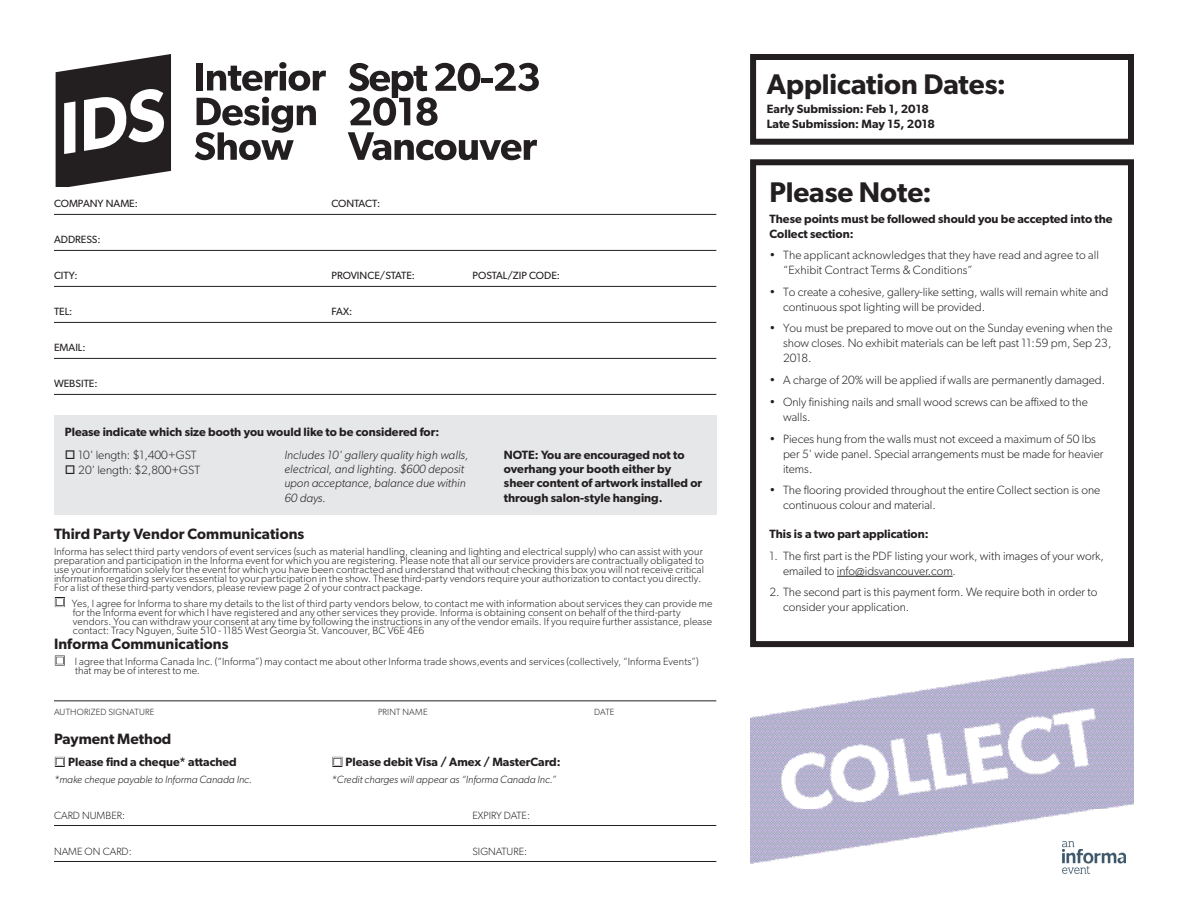
<style>
.page{position:relative;width:1188px;height:918px;background:#fff}
.page>*{position:absolute;margin:0;border:0;box-sizing:border-box;transform-origin:0 0}
.t1{font:600 28.5px "Gibson";color:#231f20}
.body{font:600 15px "Gibson";letter-spacing:.005em;color:#231f20}
.t2{font:300 12px/15px "Gibson";color:#231f20}
.t3{font:600 12px/14.4px "Gibson";color:#231f20}
.t4{font:italic 300 12px/14.4px "Gibson";letter-spacing:.01em;color:#231f20}
.body-2{font:300 10.5px/9px "Gibson";letter-spacing:.015em;color:#231f20}
.t5{font:10.5px "Gibson";color:#231f20}
.t6{font:italic 300 10.5px "Gibson";color:#231f20}
.body-3{font:300 9px "Gibson";letter-spacing:.02em;color:#231f20}
.s1{font-family:"Arial Narrow";font-weight:400;font-size:19.5px;color:#fff}
</style>
<div class="page">
<hr style="left:54px;top:214px;width:662px;height:1px;background:#231f20">
<hr style="left:54px;top:250px;width:662px;height:1px;background:#231f20">
<hr style="left:54px;top:286px;width:662px;height:1px;background:#231f20">
<hr style="left:54px;top:322px;width:662px;height:1px;background:#231f20">
<hr style="left:54px;top:358px;width:662px;height:1px;background:#231f20">
<hr style="left:54px;top:394px;width:662px;height:1px;background:#231f20">
<div style="left:54px;top:438px;width:662px;height:77px;background:#e6e7e9"></div>
<hr style="left:837px;top:576px;width:116px;height:1px;background:#231f20">
<div style="left:750px;top:159px;width:384px;height:488px;border:6px solid #231f20"></div>
<svg style="left:56px;top:54px;width:115px;height:132px"></svg>
<div style="left:197px;top:63px;width:6px;height:27px;background:#231f20"></div>
<svg style="left:207px;top:62px;width:119px;height:29px"></svg>
<svg style="left:195px;top:97px;width:121px;height:63px"></svg>
<div style="left:481px;top:78px;width:12px;height:5px;background:#231f20"></div>
<svg style="left:494px;top:63px;width:45px;height:28px"></svg>
<svg style="left:349px;top:63px;width:131px;height:63px"></svg>
<svg style="left:348px;top:132px;width:189px;height:28px"></svg>
<div style="left:750px;top:54px;width:384px;height:91px;border:6px solid #231f20"></div>
<img style="left:750px;top:658px;width:384px;height:206px">
<div style="left:54px;top:416px;width:662px;height:25px;background:#e6e7e9"></div>
<hr style="left:54px;top:825px;width:662px;height:1px;background:#231f20">
<hr style="left:54px;top:861px;width:662px;height:1px;background:#231f20">
<svg style="left:55px;top:757px;width:10px;height:10px"></svg>
<svg style="left:332px;top:757px;width:11px;height:10px"></svg>
<hr style="left:54px;top:701px;width:662px;height:1px;background:#231f20">
<svg style="left:55px;top:597px;width:10px;height:10px"></svg>
<svg style="left:55px;top:655px;width:10px;height:11px"></svg>
<img style="left:1063px;top:841px;width:63px;height:33px">
<p class="t5" style="left:54px;top:198px;width:86px">COMPANY NAME:</p>
<p class="t5" style="left:332px;top:198px;width:50px">CONTACT:</p>
<p class="t5" style="left:54px;top:234px;width:48px">ADDRESS:</p>
<p class="t5" style="left:54px;top:270px;width:25px">CITY:</p>
<p class="t5" style="left:332px;top:270px;width:85px">PROVINCE/STATE:</p>
<p class="t5" style="left:473px;top:270px;width:89px">POSTAL/ZIP CODE:</p>
<p class="t5" style="left:54px;top:306px;width:20px">TEL:</p>
<p class="t5" style="left:332px;top:306px;width:22px">FAX:</p>
<p class="t5" style="left:54px;top:342px;width:33px">EMAIL:</p>
<p class="t5" style="left:54px;top:378px;width:45px">WEBSITE:</p>
<p class="t3" style="left:65px;top:424px;width:376px">Please indicate which size booth you would like to be considered for:</p>
<p class="t2" style="left:65px;top:447px;width:133px">□ 10' length: $1,400+GST</p>
<p class="t2" style="left:65px;top:462px;width:137px">□ 20' length: $2,800+GST</p>
<p class="t4" style="left:284px;top:447px;width:186px">Includes 10' gallery quality high walls, electrical, and lighting. $600 deposit upon acceptance, balance due within<br>60 days.</p>
<p class="t3" style="left:504px;top:447px;width:200px">NOTE: You are encouraged not to overhang your booth either by sheer content of artwork installed or through salon-style hanging.</p>
<p class="body" style="left:54px;top:525px;width:252px">Third Party Vendor Communications</p>
<p class="body-2" style="left:54px;top:547px;width:652px">Informa has select third party vendors of event services (such as material handling, cleaning and lighting and electrical supply) who can assist with your preparation and participation in the Informa event for which you are registering. Please note that all our service providers are contractually obligated to use your information solely for the event for which you have been contracted and understand that without checking this box you will not receive critical information regarding services essential to your participation in the show. These third-party vendors require your authorization to contact you directly.<br>For a list of these third-party vendors, please review page 2 of your contract package.</p>
<p class="body-2" style="left:73px;top:598px;width:641px;text-indent:-19px"><span class="s1">□</span> Yes, I agree for Informa to share my details to the list of third party vendors below, to contact me with information about services they can provide me for the Informa event for which I have registered and any other services they provide. Informa is obtaining consent on behalf of the third-party vendors. You can withdraw your consent at any time by following the instructions in any of the vendor emails. If you require further assistance, please contact: Tracy Nguyen, Suite 510 - 1185 West Georgia St. Vancouver, BC V6E 4E6</p>
<p class="body" style="left:54px;top:635px;width:176px">Informa Communications</p>
<p class="body-2" style="left:75px;top:657px;width:625px;text-indent:-21px"><span class="s1">□</span> I agree that Informa Canada Inc. (“Informa”) may contact me about other Informa trade shows,events and services (collectively, “Informa Events”) that may be of interest to me.</p>
<p class="body-3" style="left:54px;top:706px;width:102px">AUTHORIZED SIGNATURE</p>
<p class="body-3" style="left:378px;top:706px;width:51px">PRINT NAME</p>
<p class="body-3" style="left:594px;top:706px;width:22px">DATE</p>
<p class="body" style="left:54px;top:730px;width:119px">Payment Method</p>
<p class="t3" style="left:54px;top:755px;width:184px"><span class="s1">□</span> Please find a cheque* attached</p>
<p class="t3" style="left:332px;top:755px;width:231px"><span class="s1">□</span> Please debit Visa / Amex / MasterCard:</p>
<p class="t6" style="left:54px;top:773px;width:199px">*make cheque payable to Informa Canada Inc.</p>
<p class="t6" style="left:332px;top:773px;width:226px">*Credit charges will appear as “Informa Canada Inc.”</p>
<p class="body-2" style="left:54px;top:810px;width:73px">CARD NUMBER:</p>
<p class="body-2" style="left:473px;top:810px;width:59px">EXPIRY DATE:</p>
<p class="body-2" style="left:54px;top:846px;width:79px">NAME ON CARD:</p>
<p class="body-2" style="left:473px;top:846px;width:56px">SIGNATURE:</p>
<p class="t1" style="left:767px;top:67px;width:241px">Application Dates:</p>
<p class="t3" style="left:767px;top:101px;width:170px;line-height:15px">Early Submission: Feb 1, 2018<br>Late Submission: May 15, 2018</p>
<p class="t1" style="left:770px;top:175px;width:164px">Please Note:</p>
<p class="t3" style="left:770px;top:211px;width:345px;line-height:15px">These points must be followed should you be accepted into the<br>Collect section:</p>
<p class="t2" style="left:783px;top:248px;width:317px;line-height:14.4px;text-indent:-14px">• The applicant acknowledges that they have read and agree to all “Exhibit Contract Terms &amp; Conditions”</p>
<p class="t2" style="left:783px;top:284px;width:327px;text-indent:-14px">• To create a cohesive, gallery-like setting, walls will remain white and continuous spot lighting will be provided.</p>
<p class="t2" style="left:783px;top:321px;width:331px;text-align:justify;text-indent:-14px">• You must be prepared to move out on the Sunday evening when the show closes. No exhibit materials can be left past 11:59 pm, Sep 23, 2018.</p>
<p class="t2" style="left:770px;top:372px;width:337px">• A charge of 20% will be applied if walls are permanently damaged.</p>
<p class="t2" style="left:783px;top:394px;width:306px;text-indent:-14px">• Only finishing nails and small wood screws can be affixed to the walls.</p>
<p class="t2" style="left:783px;top:431px;width:322px;text-indent:-14px">• Pieces hung from the walls must not exceed a maximum of 50 lbs per 5' wide panel. Special arrangements must be made for heavier items.</p>
<p class="t2" style="left:783px;top:483px;width:319px;text-indent:-14px">• The flooring provided throughout the entire Collect section is one continuous colour and material.</p>
<p class="t3" style="left:770px;top:526px;width:161px">This is a two part application:</p>
<p class="t2" style="left:783px;top:548px;width:322px;text-indent:-14px">1. The first part is the PDF listing your work, with images of your work, emailed to info@idsvancouver.com.</p>
<p class="t2" style="left:783px;top:585px;width:316px;text-indent:-14px">2. The second part is this payment form. We require both in order to consider your application.</p>
</div>
